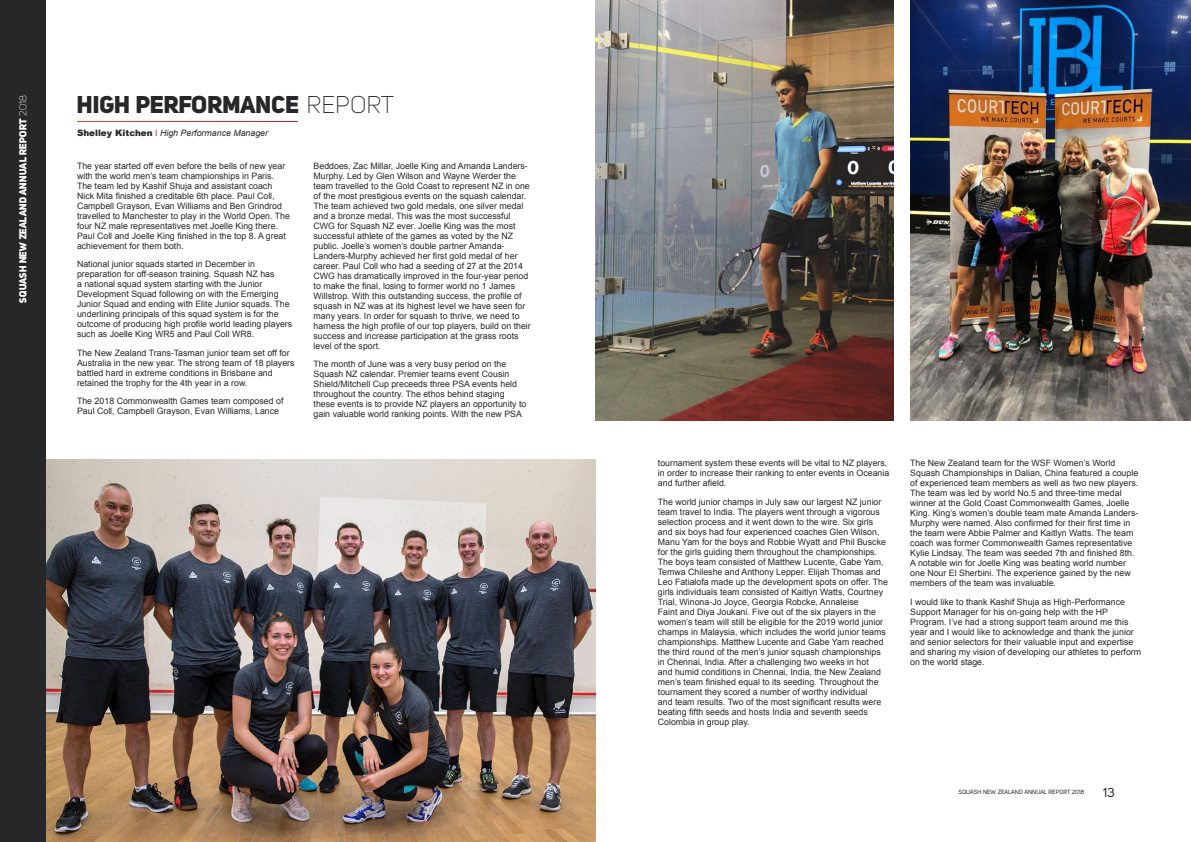
<style>
.page{position:relative;width:1191px;height:842px;background:#fff}
.page>*{position:absolute;margin:0;border:0;box-sizing:border-box;transform-origin:0 0}
.t1{font:24px "Uni Sans Heavy";letter-spacing:-.01em;color:#252729}
.t2{font:13px "Uni Sans Regular";color:#292829}
.t3{font:10px "Uni Sans Heavy";letter-spacing:-.02em;color:#fff}
.t4{font:8.8px/10px "Arial";color:#252729}
.t5{font:italic 8.8px "Arial";color:#252729}
.t6{font:6px "Uni Sans Regular";color:#252729}
.s1{font-family:"Uni Sans Light"}
.s2{font-weight:900;font-style:normal}
.s3{font-style:normal;color:#d9272d}
</style>
<div class="page">
<img style="left:45px;top:460px;width:550px;height:382px">
<div style="left:0;top:0;width:45px;height:842px;background:#252729"></div>
<img style="left:595px;top:0;width:298px;height:421px">
<img style="left:910px;top:0;width:281px;height:421px">
<p class="t3" style="left:17px;top:303px;width:209px;rotate:-90deg">SQUASH NEW ZEALAND ANNUAL REPORT <span class="s1">2018</span></p>
<h1 class="t1" style="left:77px;top:90px;width:319px">HIGH PERFORMANCE <span class="s1">REPORT</span></h1>
<p class="t5" style="left:77px;top:128px;width:193px"><span class="s2">Shelley Kitchen</span> <span class="s3">I</span> High Performance Manager</p>
<p class="t4" style="left:77px;top:161px;width:214px">The year started off even before the bells of new year with the world men’s team championships in Paris.<br>The team led by Kashif Shuja and assistant coach Nick Mita finished a creditable 6th place. Paul Coll, Campbell Grayson, Evan Williams and Ben Grindrod travelled to Manchester to play in the World Open. The four NZ male representatives met Joelle King there.<br>Paul Coll and Joelle King finished in the top 8. A great achievement for them both.</p>
<p class="t4" style="left:77px;top:259px;width:217px">National junior squads started in December in preparation for off-season training. Squash NZ has<br>a national squad system starting with the Junior Development Squad following on with the Emerging Junior Squad and ending with Elite Junior squads. The underlining principals of this squad system is for the outcome of producing high profile world leading players such as Joelle King WR5 and Paul Coll WR8.</p>
<p class="t4" style="left:77px;top:348px;width:219px">The New Zealand Trans-Tasman junior team set off for Australia in the new year. The strong team of 18 players battled hard in extreme conditions in Brisbane and retained the trophy for the 4th year in a row.</p>
<p class="t4" style="left:77px;top:396px;width:208px">The 2018 Commonwealth Games team composed of<br>Paul Coll, Campbell Grayson, Evan Williams, Lance</p>
<p class="t4" style="left:313px;top:161px;width:219px">Beddoes, Zac Millar, Joelle King and Amanda Landers-Murphy. Led by Glen Wilson and Wayne Werder the team travelled to the Gold Coast to represent NZ in one of the most prestigious events on the squash calendar.<br>The team achieved two gold medals, one silver medal and a bronze medal. This was the most successful CWG for Squash NZ ever. Joelle King was the most successful athlete of the games as voted by the NZ public. Joelle’s women’s double partner Amanda-Landers-Murphy achieved her first gold medal of her career. Paul Coll who had a seeding of 27 at the 2014<br>CWG has dramatically improved in the four-year period to make the final, losing to former world no 1 James Willstrop. With this outstanding success, the profile of squash in NZ was at its highest level we have seen for many years. In order for squash to thrive, we need to harness the high profile of our top players, build on their success and increase participation at the grass roots level of the sport.</p>
<p class="t4" style="left:313px;top:359px;width:214px">The month of June was a very busy period on the Squash NZ calendar. Premier teams event Cousin Shield/Mitchell Cup preceeds three PSA events held throughout the country. The ethos behind staging these events is to provide NZ players an opportunity to gain valuable world ranking points. With the new PSA</p>
<p class="t4" style="left:658px;top:458px;width:233px">tournament system these events will be vital to NZ players, in order to increase their ranking to enter events in Oceania and further afield.</p>
<p class="t4" style="left:658px;top:497px;width:232px">The world junior champs in July saw our largest NZ junior team travel to India. The players went through a vigorous selection process and it went down to the wire. Six girls and six boys had four experienced coaches Glen Wilson, Manu Yam for the boys and Robbie Wyatt and Phil Buscke for the girls guiding them throughout the championships.<br>The boys team consisted of Matthew Lucente, Gabe Yam, Temwa Chileshe and Anthony Lepper. Elijah Thomas and Leo Fatialofa made up the development spots on offer. The girls individuals team consisted of Kaitlyn Watts, Courtney Trial, Winona-Jo Joyce, Georgia Robcke, Annaleise<br>Faint and Diya Joukani. Five out of the six players in the women’s team will still be eligible for the 2019 world junior champs in Malaysia, which includes the world junior teams championships. Matthew Lucente and Gabe Yam reached the third round of the men’s junior squash championships in Chennai, India. After a challenging two weeks in hot<br>and humid conditions in Chennai, India, the New Zealand men’s team finished equal to its seeding. Throughout the tournament they scored a number of worthy individual<br>and team results. Two of the most significant results were beating fifth seeds and hosts India and seventh seeds Colombia in group play.</p>
<p class="t4" style="left:910px;top:458px;width:230px">The New Zealand team for the WSF Women’s World Squash Championships in Dalian, China featured a couple of experienced team members as well as two new players.<br>The team was led by world No.5 and three-time medal winner at the Gold Coast Commonwealth Games, Joelle King. King’s women’s double team mate Amanda Landers-Murphy were named. Also confirmed for their first time in the team were Abbie Palmer and Kaitlyn Watts. The team coach was former Commonwealth Games representative Kylie Lindsay. The team was seeded 7th and finished 8th.<br>A notable win for Joelle King was beating world number one Nour El Sherbini. The experience gained by the new members of the team was invaluable.</p>
<p class="t4" style="left:910px;top:596px;width:232px">I would like to thank Kashif Shuja as High-Performance Support Manager for his on-going help with the HP Program. I’ve had a strong support team around me this year and I would like to acknowledge and thank the junior and senior selectors for their valuable input and expertise and sharing my vision of developing our athletes to perform on the world stage.</p>
<p class="t6" style="left:958px;top:788px;width:127px">SQUASH NEW ZEALAND ANNUAL REPORT 2018</p>
<h2 class="t2" style="left:1103px;top:784px;width:13px">13</h2>
</div>
